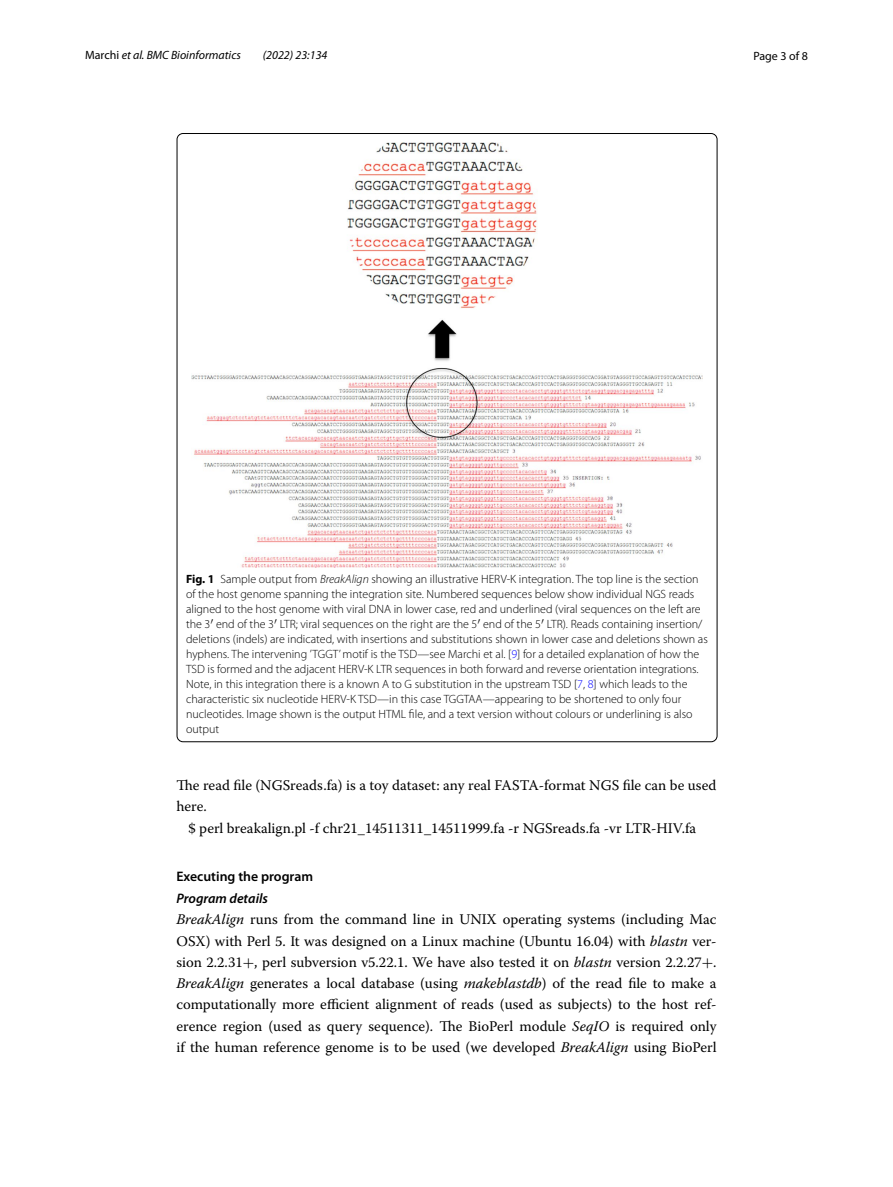
<style>
.page{position:relative;width:893px;height:1187px;background:#fff}
.page>*{position:absolute;margin:0;border:0;box-sizing:border-box;transform-origin:0 0}
.t1{font:14.7px/21.3px "Warnock Pro";color:#000}
.t2{font:600 13.8px "Myriad Pro";color:#000}
.t3{font:italic 600 13.8px "Myriad Pro";color:#000}
.t4{font:300 12px/15px "Myriad Pro";color:#000}
.t5{font:italic 12px "Myriad Pro";color:#000}
.t6{font:12px "Myriad Pro";color:#000}
.s1{font-style:normal}
.s2{font-weight:700}
.s3{font-style:italic}
.s4{color:#00f}
.s5{font-family:"MTSY"}
</style>
<div class="page">
<img style="left:192px;top:142px;width:510px;height:425px">
<p class="t5" style="left:85px;top:48px;width:157px"><span class="s1">Marchi</span> et al. BMC Bioinformatics</p>
<p class="t5" style="left:263px;top:48px;width:66px">(2022) 23:134</p>
<p class="t6" style="left:753px;top:48px;width:56px">Page 3 of 8</p>
<p class="t4" style="left:186px;top:571px;width:523px"><span class="s2">Fig. 1</span> Sample output from <span class="s3">BreakAlign</span> showing an illustrative HERV-K integration. The top line is the section of the host genome spanning the integration site. Numbered sequences below show individual NGS reads aligned to the host genome with viral DNA in lower case, red and underlined (viral sequences on the left are the 3 end of the 3 LTR; viral sequences on the right are the 5 end of the 5 LTR). Reads containing insertion/ deletions (indels) are indicated, with insertions and substitutions shown in lower case and deletions shown as hyphens. The intervening ’TGGT’ motif is the TSD—see Marchi et al. [<span class="s4">9</span>] for a detailed explanation of how the TSD is formed and the adjacent HERV-K LTR sequences in both forward and reverse orientation integrations.<br>Note, in this integration there is a known A to G substitution in the upstream TSD [<span class="s4">7</span>, <span class="s4">8</span>] which leads to the characteristic six nucleotide HERV-K TSD—in this case TGGTAA—appearing to be shortened to only four nucleotides. Image shown is the output HTML file, and a text version without colours or underlining is also output</p>
<p class="t1" style="left:176px;top:774px;width:542px">The read file (NGSreads.fa) is a toy dataset: any real FASTA-format NGS file can be used here.</p>
<p class="t1" style="left:188px;top:816px;width:509px">$ perl breakalign.pl -f chr21_14511311_14511999.fa -r NGSreads.fa -vr LTR-HIV.fa</p>
<p class="t2" style="left:176px;top:868px;width:138px">Executing the program</p>
<p class="t3" style="left:176px;top:889px;width:93px">Program details</p>
<p class="t1" style="left:176px;top:908px;width:542px;text-align:justify"><span class="s3">BreakAlign</span> runs from the command line in UNIX operating systems (including Mac OSX) with Perl 5. It was designed on a Linux machine (Ubuntu 16.04) with <span class="s3">blastn</span> ver&shy;sion 2.2.31<span class="s5">+</span>, perl subversion v5.22.1. We have also tested it on <span class="s3">blastn</span> version 2.2.27<span class="s5">+</span>.<br><span class="s3">BreakAlign</span> generates a local database (using <span class="s3">makeblastdb</span>) of the read file to make a computationally more efficient alignment of reads (used as subjects) to the host ref&shy;erence region (used as query sequence). The BioPerl module <span class="s3">SeqIO</span> is required only if the human reference genome is to be used (we developed <span class="s3">BreakAlign</span> using BioPerl</p>
</div>
